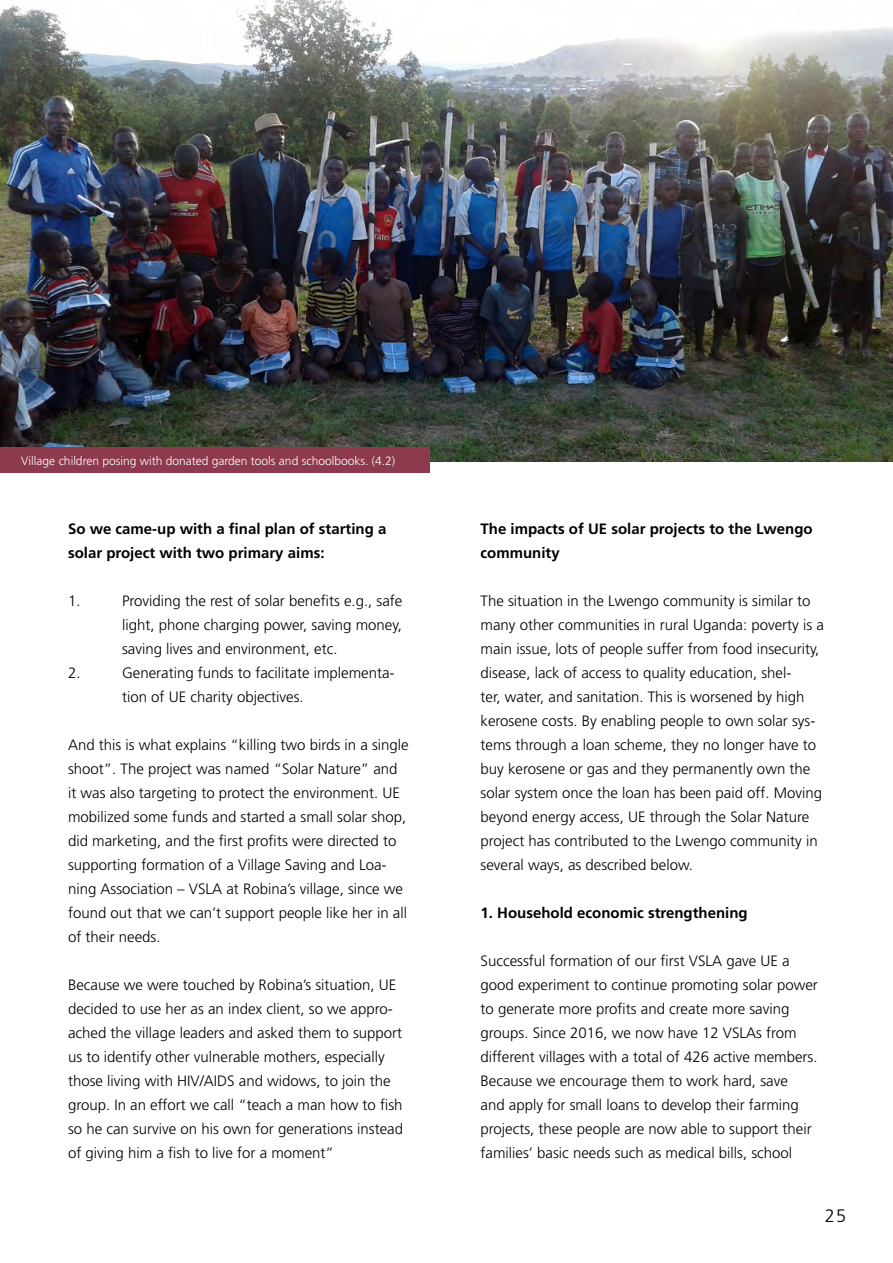
<style>
.page{position:relative;width:893px;height:1263px;background:#fff}
.page>*{position:absolute;margin:0;border:0;box-sizing:border-box;transform-origin:0 0}
.t1{font:300 18px "Frutiger LT Std";color:#000}
.t2{font:300 15px/24px "Frutiger LT Std";color:#000}
.t3{font:700 15px/24px "Frutiger LT Std";color:#000}
.t4{font:300 12px "Frutiger LT Std";color:#fff}
</style>
<div class="page">
<img style="left:0;top:0;width:893px;height:461px">
<div style="left:0;top:447px;width:429px;height:26px;background:#8d394e"></div>
<p class="t4" style="left:21px;top:454px;width:375px">Village children posing with donated garden tools and schoolbooks. (4.2)</p>
<p class="t3" style="left:68px;top:517px;width:320px">So we came-up with a final plan of starting a solar project with two primary aims:</p>
<p class="t2" style="left:68px;top:589px;width:14px">1.</p>
<p class="t2" style="left:122px;top:589px;width:282px;text-align:justify">Providing the rest of solar benefits e.g., safe light, phone charging power, saving money, saving lives and environment, etc.</p>
<p class="t2" style="left:68px;top:661px;width:14px">2.</p>
<p class="t2" style="left:122px;top:661px;width:274px">Generating funds to facilitate implementa&shy;tion of UE charity objectives.</p>
<p class="t2" style="left:68px;top:733px;width:342px">And this is what explains “killing two birds in a single shoot”. The project was named “Solar Nature” and it was also targeting to protect the environment. UE mobilized some funds and started a small solar shop, did marketing, and the first profits were directed to supporting formation of a Village Saving and Loa&shy;ning Association – VSLA at Robina’s village, since we found out that we can’t support people like her in all of their needs.</p>
<p class="t2" style="left:68px;top:973px;width:337px">Because we were touched by Robina’s situation, UE decided to use her as an index client, so we appro&shy;ached the village leaders and asked them to support us to identify other vulnerable mothers, especially those living with HIV/AIDS and widows, to join the group. In an effort we call “teach a man how to fish so he can survive on his own for generations instead of giving him a fish to live for a moment”</p>
<p class="t3" style="left:480px;top:517px;width:334px">The impacts of UE solar projects to the Lwengo community</p>
<p class="t2" style="left:480px;top:589px;width:345px">The situation in the Lwengo community is similar to many other communities in rural Uganda: poverty is a main issue, lots of people suffer from food insecurity, disease, lack of access to quality education, shel-<br>ter, water, and sanitation. This is worsened by high kerosene costs. By enabling people to own solar sys&shy;tems through a loan scheme, they no longer have to buy kerosene or gas and they permanently own the solar system once the loan has been paid off. Moving beyond energy access, UE through the Solar Nature project has contributed to the Lwengo community in several ways, as described below.</p>
<p class="t3" style="left:480px;top:901px;width:269px">1. Household economic strengthening</p>
<p class="t2" style="left:480px;top:949px;width:339px">Successful formation of our first VSLA gave UE a good experiment to continue promoting solar power to generate more profits and create more saving groups. Since 2016, we now have 12 VSLAs from different villages with a total of 426 active members.<br>Because we encourage them to work hard, save<br>and apply for small loans to develop their farming projects, these people are now able to support their families’ basic needs such as medical bills, school</p>
<p class="t1" style="left:825px;top:1206px;width:23px">25</p>
</div>
